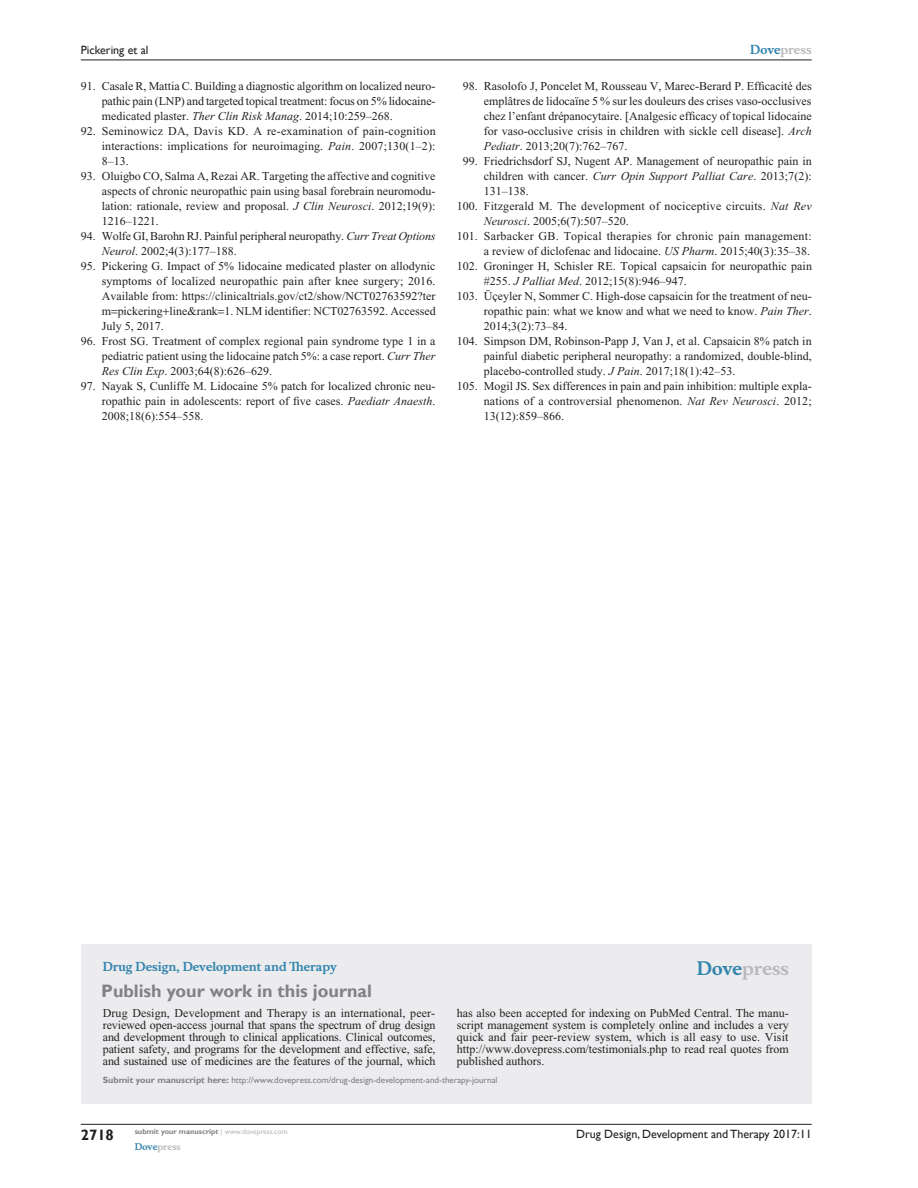
<style>
.page{position:relative;width:918px;height:1188px;background:#fff}
.page>*{position:absolute;margin:0;border:0;box-sizing:border-box;transform-origin:0 0}
.PromBx-H1{font:700 18px "Gill Sans";color:#808285}
.PromBx-Brand{font:700 18px "Musee";color:#b8b9bc}
.t1{font:700 15px "Gill Sans";color:#231f20}
.RefNL2{font:12px/15px "Times New Roman";color:#231f20;text-align:justify}
.RefNL3{font:12px/15px "Times New Roman";color:#231f20;text-align:justify}
.PromBx-Tx{font:12px/12px "Times New Roman";letter-spacing:-.005em;color:#231f20;text-align:justify}
.RefNL3-2{font:12px/15px "Times New Roman";letter-spacing:.02em;color:#231f20;text-align:right}
.t2{font:12px "Gill Sans";color:#231f20}
.PromBx-JrnlName{font:700 12px "Musee";color:#3485ae}
.t3{font:700 12px "Musee";color:#b8b9bc}
.PromBx-SubmitMssWebA{font:9px "Gill Sans";color:#808285}
.t4{font:700 9px "Musee";color:#b8b9bc}
.t5{font:700 7.5px "Gill Sans";color:#808285}
.s1{font-style:italic}
.s2{color:#3485ae}
.s3{font-weight:700}
.s4{font-weight:400;color:#b8b9bc}
</style>
<div class="page">
<div style="left:81px;top:944px;width:731px;height:159px;background:#ececee"></div>
<hr style="left:81px;top:1124px;width:731px;height:1px;background:#231f20">
<hr style="left:81px;top:60px;width:731px;height:1px;background:#231f20">
<p class="t2" style="left:81px;top:43px;width:69px">Pickering et al</p>
<p class="RefNL2" style="left:102px;top:79px;width:335px;text-indent:-21px">91. Casale R, Mattia C. Building a diagnostic algorithm on localized neuro&shy;pathic pain (LNP) and targeted topical treatment: focus on 5% lidocaine&shy;medicated plaster. <span class="s1">Ther Clin Risk Manag</span>. 2014;10:259–268.</p>
<p class="RefNL2" style="left:102px;top:124px;width:336px;text-indent:-21px">92. Seminowicz DA, Davis KD. A re-examination of pain-cognition interactions: implications for neuroimaging. <span class="s1">Pain</span>. 2007;130(1–2):<br>8–13.</p>
<p class="RefNL2" style="left:102px;top:169px;width:335px;text-indent:-21px">93. Oluigbo CO, Salma A, Rezai AR. Targeting the affective and cognitive aspects of chronic neuropathic pain using basal forebrain neuromodu&shy;lation: rationale, review and proposal. <span class="s1">J Clin Neurosci</span>. 2012;19(9):<br>1216–1221.</p>
<p class="RefNL2" style="left:102px;top:229px;width:335px;text-indent:-21px">94. Wolfe GI, Barohn RJ. Painful peripheral neuropathy. <span class="s1">Curr Treat Options<br>Neurol</span>. 2002;4(3):177–188.</p>
<p class="RefNL2" style="left:102px;top:259px;width:335px;text-indent:-21px">95. Pickering G. Impact of 5% lidocaine medicated plaster on allodynic symptoms of localized neuropathic pain after knee surgery; 2016.<br>Available from: https://clinicaltrials.gov/ct2/show/NCT02763592?ter m pickering line&amp;rank 1. NLM identifier: NCT02763592. Accessed July 5, 2017.</p>
<p class="RefNL2" style="left:102px;top:334px;width:335px;text-indent:-21px">96. Frost SG. Treatment of complex regional pain syndrome type 1 in a pediatric patient using the lidocaine patch 5%: a case report. <span class="s1">Curr Ther Res Clin Exp</span>. 2003;64(8):626–629.</p>
<p class="RefNL2" style="left:102px;top:379px;width:335px;text-indent:-21px">97. Nayak S, Cunliffe M. Lidocaine 5% patch for localized chronic neu&shy;ropathic pain in adolescents: report of five cases. <span class="s1">Paediatr Anaesth</span>.<br>2008;18(6):554–558.</p>
<p class="t3" style="left:750px;top:43px;width:63px"><span class="s2">Dove</span>press</p>
<p class="RefNL3" style="left:484px;top:79px;width:329px;text-indent:-21px">98. Rasolofo J, Poncelet M, Rousseau V, Marec-Berard P. Efficacité des emplâtres de lidocaïne 5 % sur les douleurs des crises vaso-occlusives chez l’enfant drépanocytaire. [Analgesic efficacy of topical lidocaine for vaso-occlusive crisis in children with sickle cell disease]. <span class="s1">Arch Pediatr</span>. 2013;20(7):762–767.</p>
<p class="RefNL3" style="left:484px;top:154px;width:329px;text-indent:-21px">99. Friedrichsdorf SJ, Nugent AP. Management of neuropathic pain in children with cancer. <span class="s1">Curr Opin Support Palliat Care</span>. 2013;7(2):<br>131–138.</p>
<p class="RefNL3" style="left:484px;top:199px;width:329px;text-indent:-27px">100. Fitzgerald M. The development of nociceptive circuits. <span class="s1">Nat Rev<br>Neurosci</span>. 2005;6(7):507–520.</p>
<p class="RefNL3-2" style="left:457px;top:229px;width:356px">101. Sarbacker GB. Topical therapies for chronic pain management: a review of diclofenac and lidocaine. <span class="s1">US Pharm</span>. 2015;40(3):35–38.</p>
<p class="RefNL3" style="left:484px;top:259px;width:330px;text-indent:-27px">102. Groninger H, Schisler RE. Topical capsaicin for neuropathic pain #255. <span class="s1">J Palliat Med</span>. 2012;15(8):946–947.</p>
<p class="RefNL3" style="left:484px;top:289px;width:329px;text-indent:-27px">103. Üçeyler N, Sommer C. High-dose capsaicin for the treatment of neu&shy;ropathic pain: what we know and what we need to know. <span class="s1">Pain Ther</span>.<br>2014;3(2):73–84.</p>
<p class="RefNL3" style="left:484px;top:334px;width:329px;text-indent:-27px">104. Simpson DM, Robinson-Papp J, Van J, et al. Capsaicin 8% patch in painful diabetic peripheral neuropathy: a randomized, double-blind, placebo-controlled study. <span class="s1">J Pain</span>. 2017;18(1):42–53.</p>
<p class="RefNL3" style="left:484px;top:379px;width:329px;text-indent:-27px">105. Mogil JS. Sex differences in pain and pain inhibition: multiple expla&shy;nations of a controversial phenomenon. <span class="s1">Nat Rev Neurosci</span>. 2012; 13(12):859–866.</p>
<p class="PromBx-JrnlName" style="left:103px;top:959px;width:236px">Drug Design, Development and Therapy</p>
<p class="PromBx-H1" style="left:101px;top:980px;width:272px">Publish your work in this journal</p>
<p class="PromBx-Brand" style="left:697px;top:958px;width:94px"><span class="s2">Dove</span>press</p>
<p class="PromBx-Tx" style="left:103px;top:1007px;width:334px">Drug Design, Development and Therapy is an international, peer&shy;reviewed open-access journal that spans the spectrum of drug design and development through to clinical applications. Clinical outcomes, patient safety, and programs for the development and effective, safe, and sustained use of medicines are the features of the journal, which</p>
<p class="PromBx-Tx" style="left:457px;top:1007px;width:333px">has also been accepted for indexing on PubMed Central. The manu&shy;script management system is completely online and includes a very quick and fair peer-review system, which is all easy to use. Visit http://www.dovepress.com/testimonials.php to read real quotes from published authors.</p>
<p class="PromBx-SubmitMssWebA" style="left:103px;top:1075px;width:396px"><span class="s3">Submit your manuscript here:</span> http://www.dovepress.com/drug-design-development-and-therapy-journal</p>
<p class="t1" style="left:81px;top:1126px;width:35px">2718</p>
<p class="t5" style="left:135px;top:1127px;width:154px">submit your manuscript <span class="s4">| www.dovepress.com</span></p>
<p class="t4" style="left:135px;top:1141px;width:48px"><span class="s2">Dove</span>press</p>
<p class="t2" style="left:576px;top:1127px;width:237px">Drug Design, Development and Therapy 2017:11</p>
</div>
